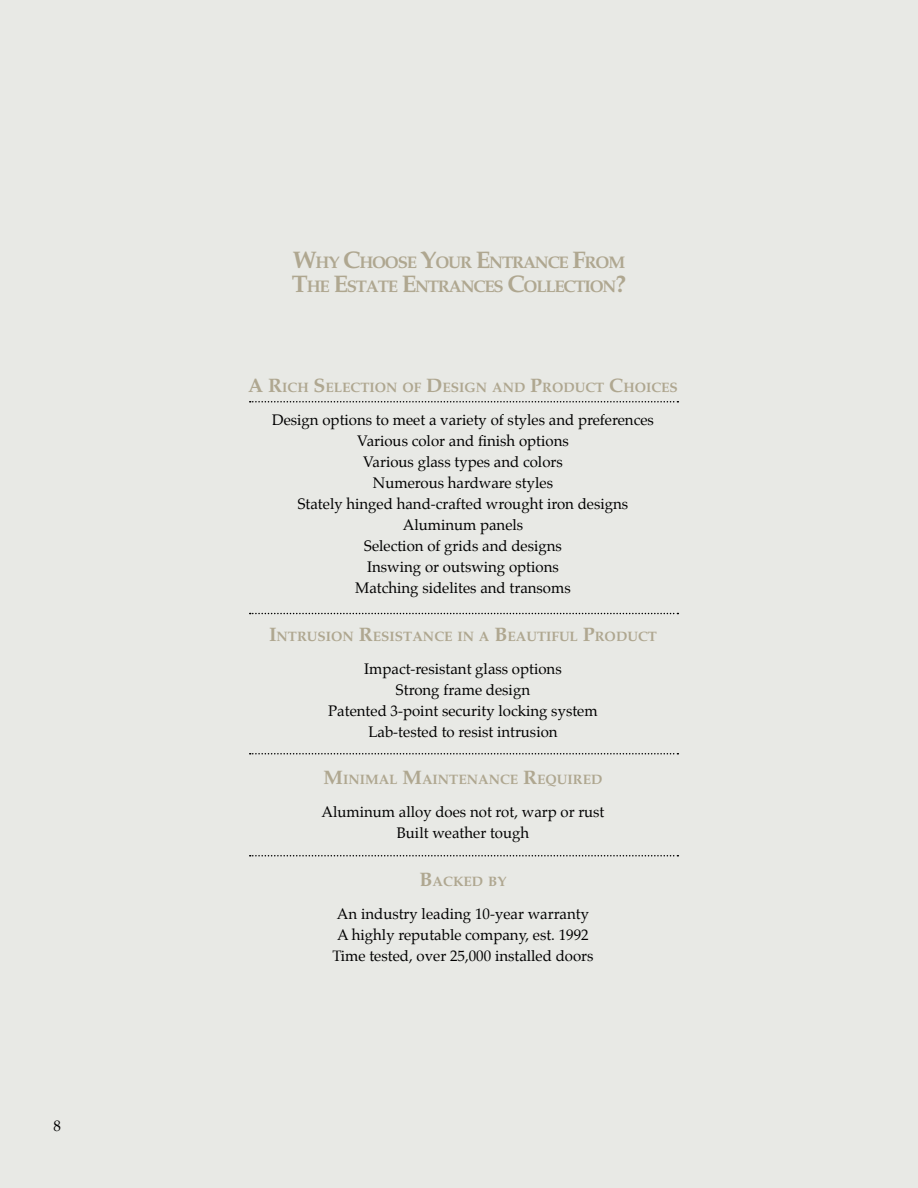
<style>
.page{position:relative;width:918px;height:1188px;background:#e8e9e5}
.page>*{position:absolute;margin:0;border:0;box-sizing:border-box;transform-origin:0 0}
.t1{font:700 16.8px/24px "Palatino";letter-spacing:-.07em;color:#afa790;text-align:right}
.t2{font:15px/21px "Palatino";color:#000;text-align:center}
.t3{font:700 13.65px "Palatino";color:#afa790}
.s1{font-size:24px}
.s2{font-size:19.5px}
</style>
<div class="page">
<svg style="left:250px;top:401px;width:428px;height:2px"></svg>
<svg style="left:250px;top:613px;width:428px;height:1px"></svg>
<svg style="left:250px;top:753px;width:428px;height:2px"></svg>
<svg style="left:250px;top:855px;width:428px;height:1px"></svg>
<p class="t2" style="left:54px;top:1115px;width:9px">8</p>
<p class="t1" style="left:292px;top:251px;width:336px">E <span class="s1">Y</span>OUR <span class="s1">E</span>NTRANCE <span class="s1">F</span>ROM<br><span class="s1">T</span>HE <span class="s1">E</span>STATE <span class="s1">E</span>NTRANCES <span class="s1">C</span>OLLECTION<span class="s1">?</span></p>
<p class="t1" style="left:293px;top:251px;width:80px"><span class="s1">W</span>HY <span class="s1">C</span>HOOS</p>
<p class="t3" style="left:248px;top:380px;width:430px"><span class="s2">A R</span>ICH <span class="s2">S</span>ELECTION OF <span class="s2">D</span>ESIGN AND <span class="s2">P</span>RODUCT <span class="s2">C</span>HOICES</p>
<p class="t2" style="left:272px;top:410px;width:383px">Design options to meet a variety of styles and preferences Various color and finish options<br>Various glass types and colors<br>Numerous hardware styles<br>Stately hinged hand-crafted wrought iron designs Aluminum panels<br>Selection of grids and designs<br>Inswing or outswing options<br>Matching sidelites and transoms</p>
<p class="t3" style="left:269px;top:628px;width:389px"><span class="s2">I</span>NTRUSION <span class="s2">R</span>ESISTANCE IN A <span class="s2">B</span>EAUTIFUL <span class="s2">P</span>RODUCT</p>
<p class="t2" style="left:328px;top:658px;width:271px">Impact-resistant glass options<br>Strong frame design<br>Patented 3-point security locking system<br>Lab-tested to resist intrusion</p>
<p class="t3" style="left:324px;top:772px;width:279px"><span class="s2">M</span>INIMAL <span class="s2">M</span>AINTENANCE <span class="s2">R</span>EQUIRED</p>
<p class="t2" style="left:321px;top:802px;width:285px">Aluminum alloy does not rot, warp or rust<br>Built weather tough</p>
<p class="t3" style="left:420px;top:873px;width:88px"><span class="s2">B</span>ACKED BY</p>
<p class="t2" style="left:332px;top:903px;width:263px">An industry leading 10-year warranty<br>A highly reputable company, est. 1992<br>Time tested, over 25,000 installed doors</p>
</div>
